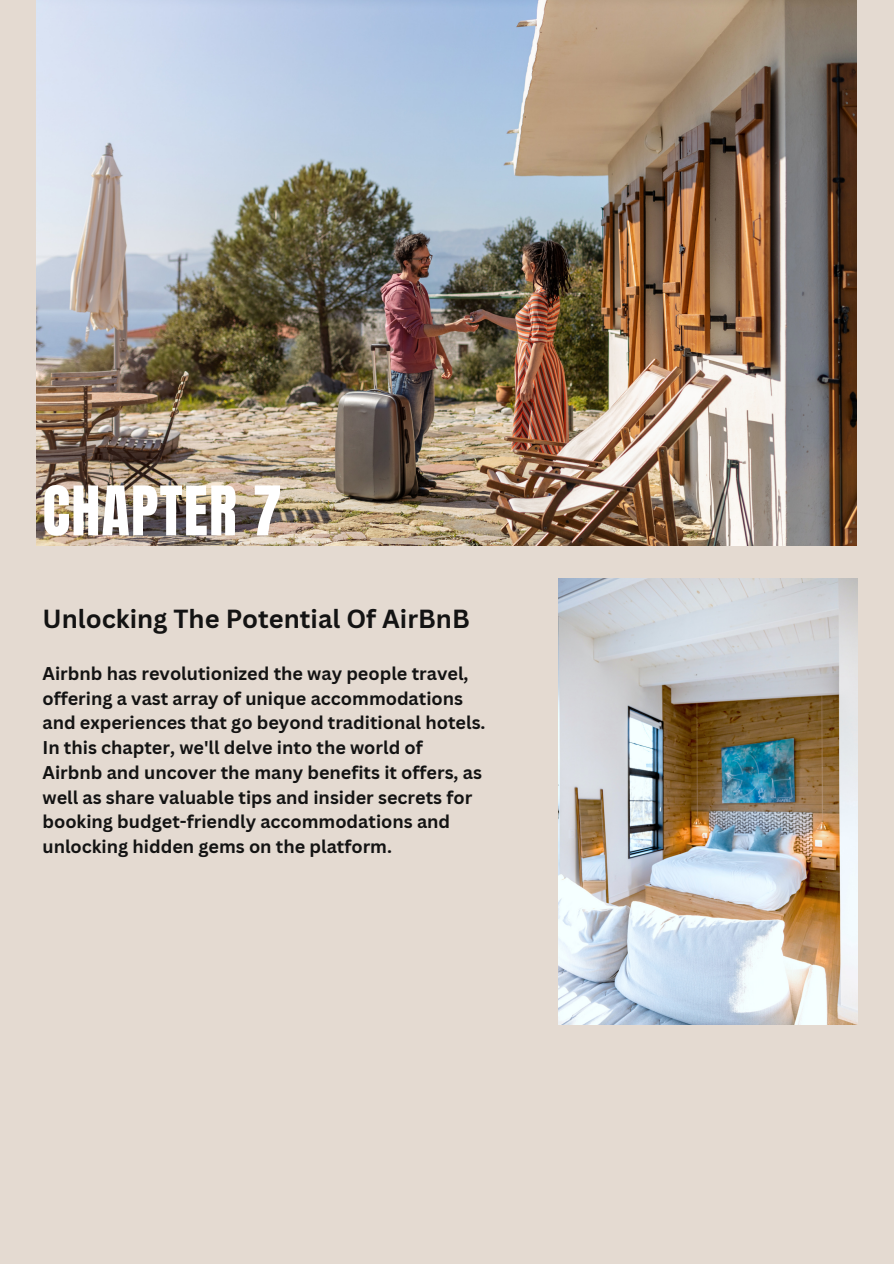
<style>
.page{position:relative;width:894px;height:1264px;background:#fff}
.page>*{position:absolute;margin:0;border:0;box-sizing:border-box;transform-origin:0 0}
.t1{font:58.05px "Anton";letter-spacing:.02em;color:#fff}
.t2{font:700 25.5px "Canva Sans";color:#131313}
.t3{font:700 18px/24.8px "Canva Sans";color:#131313}
</style>
<div class="page">
<div style="left:0;top:0;width:893px;height:1263px;background:#e4dad1"></div>
<img style="left:37px;top:0;width:819px;height:546px">
<img style="left:558px;top:578px;width:298px;height:446px">
<p class="t1" style="left:42px;top:469px;width:240px">CHAPTER 7</p>
<h2 class="t2" style="left:42px;top:600px;width:428px">Unlocking The Potential Of AirBnB</h2>
<p class="t3" style="left:42px;top:660px;width:444px">Airbnb has revolutionized the way people travel, offering a vast array of unique accommodations and experiences that go beyond traditional hotels.<br>In this chapter, we'll delve into the world of Airbnb and uncover the many benefits it offers, as well as share valuable tips and insider secrets for booking budget-friendly accommodations and unlocking hidden gems on the platform.</p>
</div>
